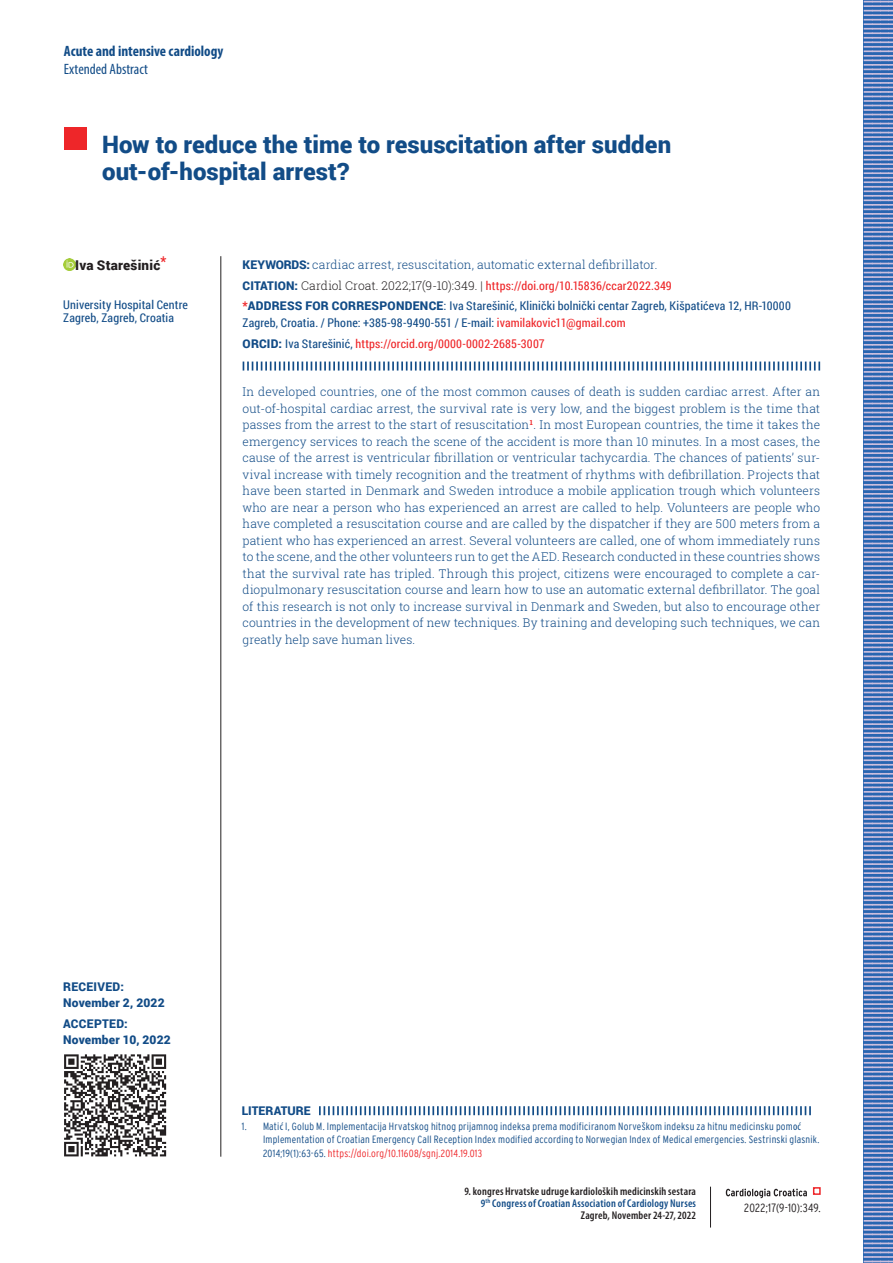
<style>
.page{position:relative;width:893px;height:1263px;background:#fff}
.page>*{position:absolute;margin:0;border:0;box-sizing:border-box;transform-origin:0 0}
.t1{font:900 24px/27px "Roboto";color:#124c87}
.t2{font:700 condensed 15px "Myriad Pro";color:#124c87}
.t3{font:condensed 15px "Myriad Pro";color:#124c87}
.t4{font:900 13.5px "Roboto";letter-spacing:.015em;color:#231f20}
.t5{font:300 12px/16.5px "Roboto Slab";letter-spacing:.005em;color:#124c87;text-align:justify}
.t6{font:12px/13.5px "Roboto Condensed";letter-spacing:.015em;color:#124c87}
.t7{font:12px "Roboto Condensed";letter-spacing:.015em;color:#ee2629}
.t8{font:900 12px/16.5px "Roboto";letter-spacing:.015em;color:#124c87;text-align:center}
.t9{font:300 condensed 12px "Interstate";letter-spacing:.02em;color:#231f20}
.t10{font:600 condensed 11.25px/12px "Myriad Pro";letter-spacing:.015em;color:#231f20;text-align:right}
.t11{font:300 condensed 10.5px/13.5px "Interstate";letter-spacing:.02em;color:#124c87}
.s1{font-family:"Roboto";font-weight:900}
.s2{font-family:"Roboto";font-weight:900;color:#124c87}
.s3{font-family:"Roboto Slab";font-weight:300;color:#231f20}
.s4{color:#ee2629}
.s5{font-family:"Roboto"}
.s6{color:#124c87}
.s7{font-family:"Myriad Pro";font-weight:400;font-size:11.25px}
</style>
<div class="page">
<svg style="left:726px;top:1188px;width:81px;height:10px"></svg>
<div style="left:813px;top:1187px;width:8px;height:8px;border:2px solid #ee2629"></div>
<hr style="left:710px;top:1187px;width:1px;height:40px;background:#231f20">
<svg style="left:864px;top:0;width:29px;height:1263px;background:#6586c1"></svg>
<svg style="left:63px;top:258px;width:12px;height:12px"></svg>
<hr style="left:221px;top:256px;width:1px;height:901px;background:#231f20">
<svg style="left:319px;top:1106px;width:492px;height:9px"></svg>
<svg style="left:243px;top:362px;width:577px;height:9px"></svg>
<div style="left:64px;top:128px;width:23px;height:22px;background:#ee2629"></div>
<svg style="left:64px;top:1054px;width:102px;height:102px"></svg>
<p class="t2" style="left:64px;top:42px;width:161px">Acute and intensive cardiology</p>
<p class="t3" style="left:64px;top:60px;width:85px">Extended Abstract</p>
<h1 class="t1" style="left:102px;top:130px;width:570px">How to reduce the time to resuscitation after sudden out-of-hospital arrest?</h1>
<p class="t4" style="left:75px;top:256px;width:93px">Iva Starešinić<sup>*</sup></p>
<p class="t6" style="left:63px;top:297px;width:126px">University Hospital Centre<br>Zagreb, Zagreb, Croatia</p>
<p class="t5" style="left:243px;top:256px;width:416px"><span class="s1">KEYWORDS:</span> cardiac arrest, resuscitation, automatic external defibrillator.</p>
<p class="t7" style="left:243px;top:277px;width:431px"><span class="s2">CITATION:</span> <span class="s3">Cardiol Croat. 2022;17(9-10):349. |</span> https://doi.org/10.15836/ccar2022.349</p>
<p class="t8" style="left:243px;top:297px;width:22px"><span class="s4">*</span>Address</p>
<p class="t8" style="left:305px;top:297px;width:36px">for corres</p>
<p class="t8" style="left:379px;top:297px;width:17px">pondence</p>
<p class="t6" style="left:243px;top:297px;width:550px;line-height:16.5px;text-indent:201px"><span class="s5">:</span> Iva Starešinić, Klinički bolnički centar Zagreb, Kišpatićeva 12, HR-10000<br>Zagreb, Croatia. / Phone: +385-98-9490-551 / E-mail: <span class="s4">ivamilakovic11@gmail.com</span></p>
<p class="t7" style="left:243px;top:335px;width:304px"><span class="s2">ORCID:</span> <span class="s6">Iva Starešinić,</span> https://orcid.org/0000-0002-2685-3007</p>
<p class="t5" style="left:243px;top:383px;width:579px">In developed countries, one of the most common causes of death is sudden cardiac arrest. After an out-of-hospital cardiac arrest, the survival rate is very low, and the biggest problem is the time that passes from the arrest to the start of resuscitation<sup>1</sup>. In most European countries, the time it takes the emergency services to reach the scene of the accident is more than 10 minutes. In a most cases, the cause of the arrest is ventricular fibrillation or ventricular tachycardia. The chances of patients’ sur&shy;vival increase with timely recognition and the treatment of rhythms with defibrillation. Projects that have been started in Denmark and Sweden introduce a mobile application trough which volunteers who are near a person who has experienced an arrest are called to help. Volunteers are people who have completed a resuscitation course and are called by the dispatcher if they are 500 meters from a patient who has experienced an arrest. Several volunteers are called, one of whom immediately runs to the scene, and the other volunteers run to get the AED. Research conducted in these countries shows that the survival rate has tripled. Through this project, citizens were encouraged to complete a car&shy;diopulmonary resuscitation course and learn how to use an automatic external defibrillator. The goal of this research is not only to increase survival in Denmark and Sweden, but also to encourage other countries in the development of new techniques. By training and developing such techniques, we can greatly help save human lives.</p>
<p class="t8" style="left:63px;top:978px;width:16px">Recei</p>
<p class="t8" style="left:63px;top:978px;width:103px">ved:<br>November 2, 2022</p>
<p class="t8" style="left:63px;top:1015px;width:17px">Acce</p>
<p class="t8" style="left:94px;top:1015px;width:17px">pted</p>
<p class="t8" style="left:63px;top:1015px;width:109px;text-align:left;text-indent:61px">:<br>November 10, 2022</p>
<p class="t8" style="left:242px;top:1102px;width:70px">LITERATURE</p>
<p class="t11" style="left:263px;top:1119px;width:558px;text-indent:-21px">1. Mati<span class="s7">ć</span> I, Golub M. Implementacija Hrvatskog hitnog prijamnog indeksa prema modificiranom Norveškom indeksu za hitnu medicinsku pom<span class="s7">oć<br></span>Implementation of Croatian Emergency Call Reception Index modified according to Norwegian Index of Medical emergencies. Sestrinski glasnik.<br>2014;19(1):63-65. <span class="s4">https://doi.org/10.11608/sgnj.2014.19.013</span></p>
<p class="t10" style="left:464px;top:1185px;width:233px">9. kongres Hrvatske udruge kardioloških medicinskih sestara<br><span class="s6">9</span><sup>th</sup> <span class="s6">Congress of Croatian Association of Cardiology Nurses<br></span>Zagreb, November 24-27, 2022</p>
<p class="t9" style="left:744px;top:1201px;width:78px">2022;17(9-10):349.</p>
</div>
